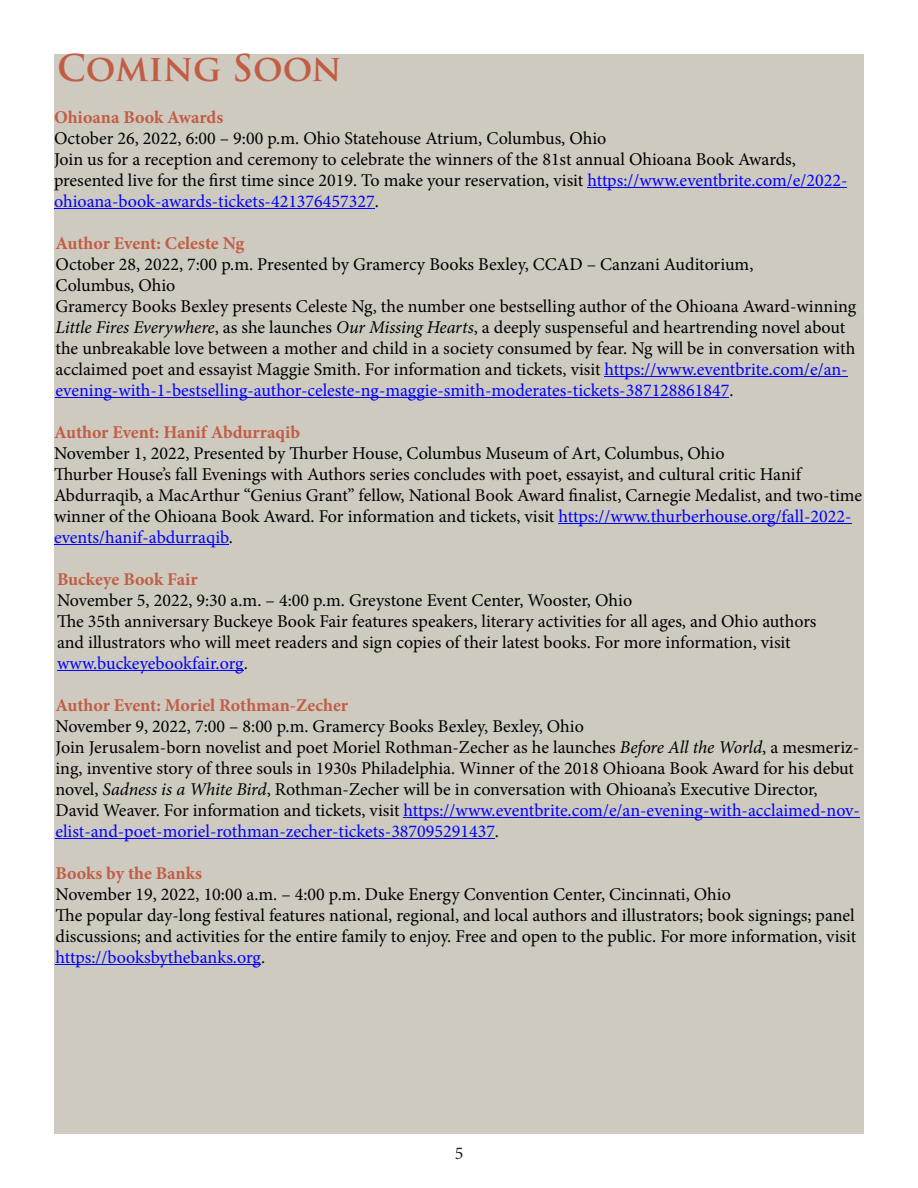
<style>
.page{position:relative;width:918px;height:1188px;background:#fff}
.page>*{position:absolute;margin:0;border:0;box-sizing:border-box;transform-origin:0 0}
.t1{font:700 36px "Trajan Pro";color:#c25d44}
.t2{font:18px/21px "Minion Pro";color:#000}
.t3{font:700 18px "Minion Pro";letter-spacing:-.005em;color:#c25d44}
.t4{font:18px "Minion Pro";color:#231f20}
.s1{color:#00f}
.s2{font-style:italic}
</style>
<div class="page">
<div style="left:54px;top:54px;width:810px;height:1080px;background:#cecac0"></div>
<hr style="left:587px;top:187px;width:260px;height:1px;background:#00f">
<hr style="left:54px;top:208px;width:321px;height:1px;background:#00f">
<hr style="left:605px;top:376px;width:243px;height:1px;background:#00f">
<hr style="left:56px;top:397px;width:673px;height:1px;background:#00f">
<hr style="left:559px;top:523px;width:293px;height:1px;background:#00f">
<hr style="left:54px;top:544px;width:175px;height:1px;background:#00f">
<hr style="left:57px;top:670px;width:187px;height:1px;background:#00f">
<hr style="left:404px;top:817px;width:456px;height:1px;background:#00f">
<hr style="left:56px;top:838px;width:439px;height:1px;background:#00f">
<hr style="left:56px;top:964px;width:205px;height:1px;background:#00f">
<h1 class="t1" style="left:57px;top:54px;width:286px">COMING SOON</h1>
<p class="t3" style="left:54px;top:110px;width:171px">Ohioana Book Awards</p>
<p class="t2" style="left:54px;top:129px;width:795px">October 26, 2022, 6:00 – 9:00 p.m. Ohio Statehouse Atrium, Columbus, Ohio<br>Join us for a reception and ceremony to celebrate the winners of the 81st annual Ohioana Book Awards, presented live for the first time since 2019. To make your reservation, visit <span class="s1">https://www.eventbrite.com/e/2022- ohioana-book-awards-tickets-421376457327</span>.</p>
<p class="t3" style="left:56px;top:236px;width:190px">Author Event: Celeste Ng</p>
<p class="t2" style="left:56px;top:255px;width:802px">October 28, 2022, 7:00 p.m. Presented by Gramercy Books Bexley, CCAD – Canzani Auditorium,<br>Columbus, Ohio<br>Gramercy Books Bexley presents Celeste Ng, the number one bestselling author of the Ohioana Award-winning <span class="s2">Little Fires Everywhere</span>, as she launches <span class="s2">Our Missing Hearts</span>, a deeply suspenseful and heartrending novel about the unbreakable love between a mother and child in a society consumed by fear. Ng will be in conversation with acclaimed poet and essayist Maggie Smith. For information and tickets, visit <span class="s1">https://www.eventbrite.com/e/an&shy;evening-with-1-bestselling-author-celeste-ng-maggie-smith-moderates-tickets-387128861847</span>.</p>
<p class="t3" style="left:54px;top:425px;width:248px">Author Event: Hanif Abdurraqib</p>
<p class="t2" style="left:54px;top:444px;width:810px">November 1, 2022, Presented by Thurber House, Columbus Museum of Art, Columbus, Ohio<br>Thurber House’s fall Evenings with Authors series concludes with poet, essayist, and cultural critic Hanif Abdurraqib, a MacArthur “Genius Grant” fellow, National Book Award finalist, Carnegie Medalist, and two-time winner of the Ohioana Book Award. For information and tickets, visit <span class="s1">https://www.thurberhouse.org/fall-2022- events/hanif-abdurraqib</span>.</p>
<p class="t3" style="left:57px;top:572px;width:142px">Buckeye Book Fair</p>
<p class="t2" style="left:57px;top:591px;width:761px">November 5, 2022, 9:30 a.m. – 4:00 p.m. Greystone Event Center, Wooster, Ohio<br>The 35th anniversary Buckeye Book Fair features speakers, literary activities for all ages, and Ohio authors and illustrators who will meet readers and sign copies of their latest books. For more information, visit <span class="s1">www.buckeyebookfair.org</span>.</p>
<p class="t3" style="left:56px;top:698px;width:294px">Author Event: Moriel Rothman-Zecher</p>
<p class="t2" style="left:56px;top:717px;width:806px">November 9, 2022, 7:00 – 8:00 p.m. Gramercy Books Bexley, Bexley, Ohio<br>Join Jerusalem-born novelist and poet Moriel Rothman-Zecher as he launches <span class="s2">Before All the World</span>, a mesmeriz‐ ing, inventive story of three souls in 1930s Philadelphia. Winner of the 2018 Ohioana Book Award for his debut novel, <span class="s2">Sadness is a White Bird</span>, Rothman-Zecher will be in conversation with Ohioana’s Executive Director, David Weaver. For information and tickets, visit <span class="s1">https://www.eventbrite.com/e/an-evening-with-acclaimed-nov‐ elist-and-poet-moriel-rothman-zecher-tickets-387095291437</span>.</p>
<p class="t3" style="left:56px;top:866px;width:148px">Books by the Banks</p>
<p class="t2" style="left:56px;top:885px;width:802px">November 19, 2022, 10:00 a.m. – 4:00 p.m. Duke Energy Convention Center, Cincinnati, Ohio<br>The popular day-long festival features national, regional, and local authors and illustrators; book signings; panel discussions; and activities for the entire family to enjoy. Free and open to the public. For more information, visit <span class="s1">https://booksbythebanks.org</span>.</p>
<p class="t4" style="left:455px;top:1146px;width:10px">5</p>
</div>
